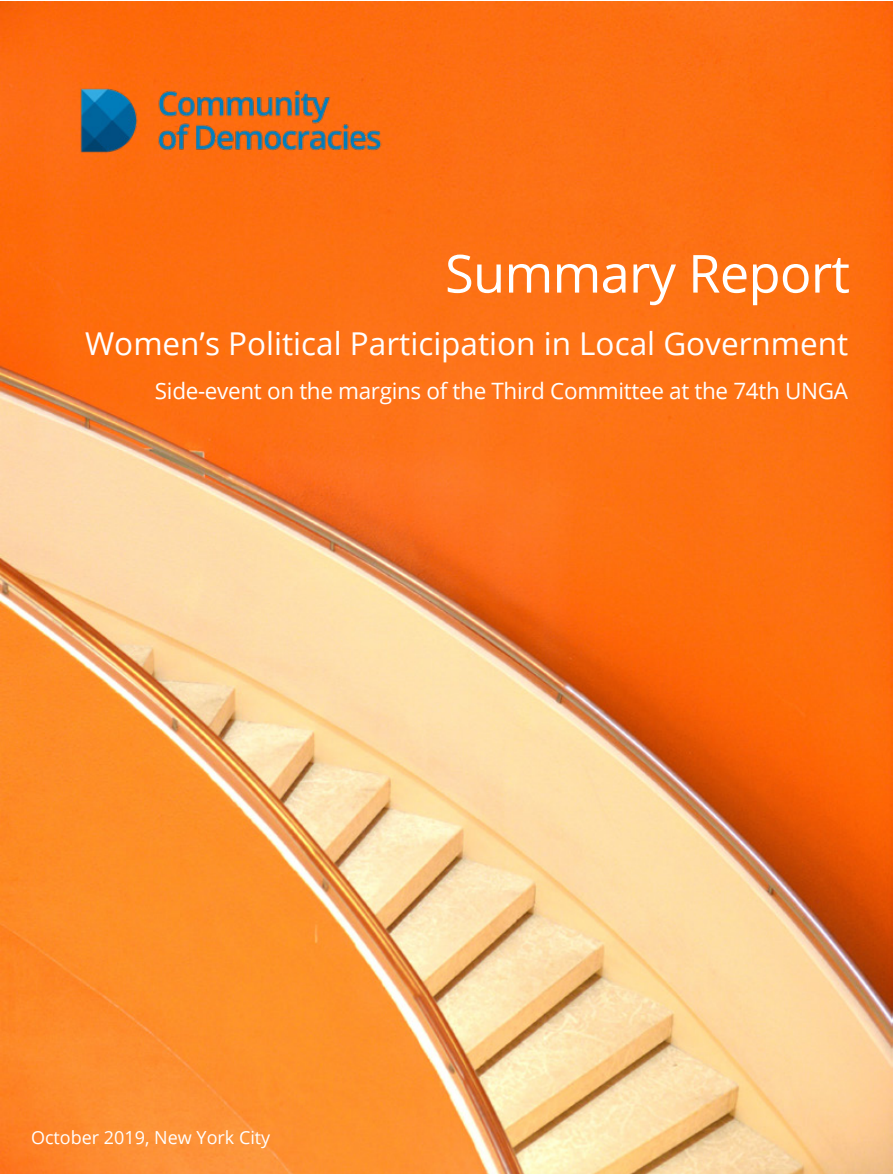
<style>
.page{position:relative;width:893px;height:1174px;background:#fff}
.page>*{position:absolute;margin:0;border:0;box-sizing:border-box;transform-origin:0 0}
.t1{font:52.5px "Open Sans";letter-spacing:-.015em;color:#fff}
.t2{font:31.5px "Open Sans";color:#fff}
.t3{font:22.5px "Open Sans";letter-spacing:-.015em;color:#fff}
.t4{font:18px "Open Sans";color:#fff}
</style>
<div class="page">
<img style="left:1px;top:1px;width:891px;height:1173px">
<img style="left:30px;top:37px;width:401px;height:166px">
<h1 class="t1" style="left:445px;top:237px;width:406px">Summary Report</h1>
<h2 class="t2" style="left:85px;top:322px;width:765px">Women’s Political Participation in Local Government</h2>
<p class="t3" style="left:155px;top:375px;width:694px">Side-event on the margins of the Third Committee at the 74th UNGA</p>
<p class="t4" style="left:31px;top:1125px;width:241px">October 2019, New York City</p>
</div>
